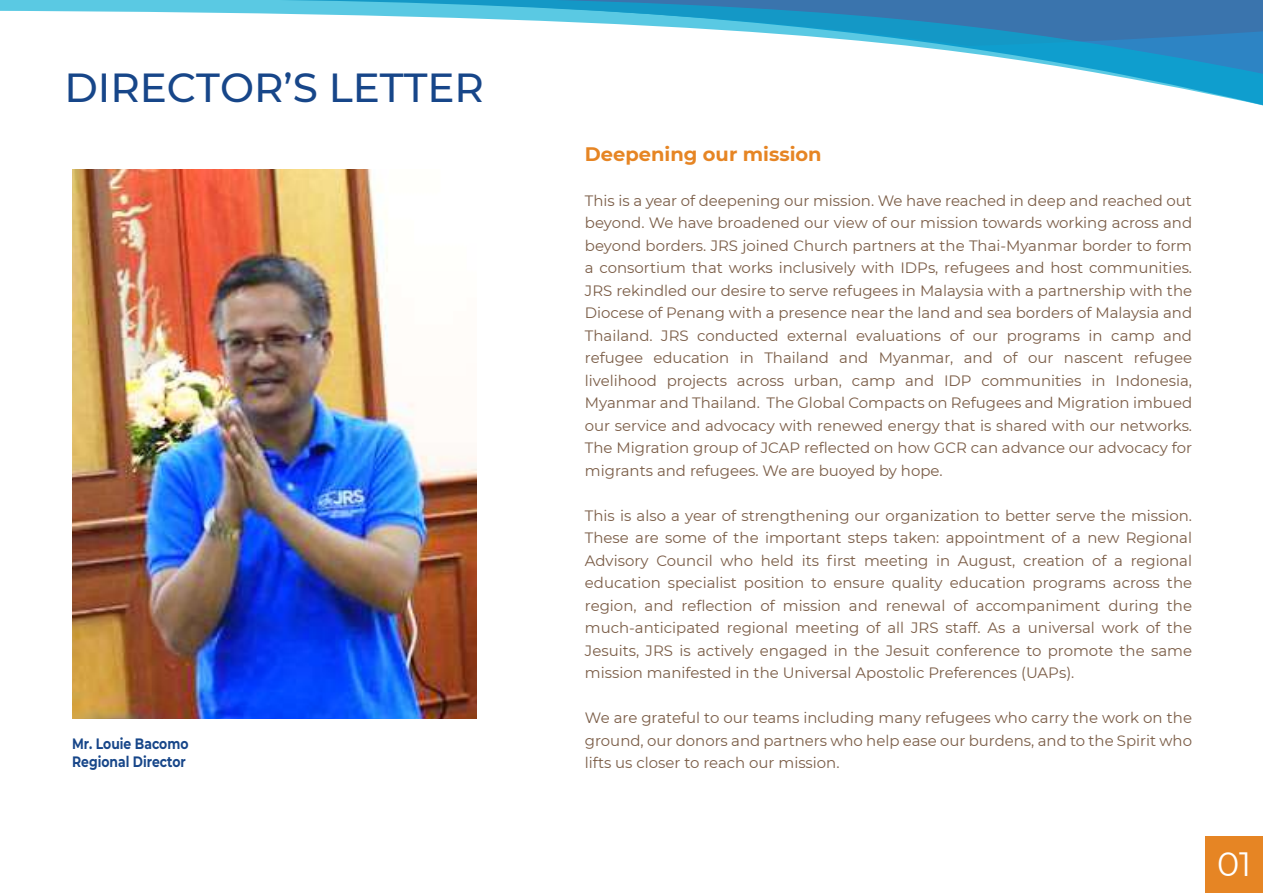
<style>
.page{position:relative;width:1263px;height:893px;background:#fff}
.page>*{position:absolute;margin:0;border:0;box-sizing:border-box;transform-origin:0 0}
.t1{font:500 40.5px "Montserrat";color:#174689}
.t2{font:35.85px "Montserrat";color:#fff}
.t3{font:700 19.5px "Montserrat";color:#e68524}
.t4{font:15px/22.5px "Montserrat";color:#7b5d47;text-align:justify}
.t5{font:700 15px/18.3px "Montserrat";color:#174689;scale:.82 1}
</style>
<div class="page">
<div style="left:1206px;top:836px;width:57px;height:57px;background:#e68524"></div>
<svg style="left:0;top:0;width:1263px;height:106px"></svg>
<img style="left:72px;top:169px;width:405px;height:550px">
<h1 class="t1" style="left:64px;top:59px;width:421px">DIRECTOR’S LETTER</h1>
<p class="t5" style="left:72px;top:734px;width:143px">Mr. Louie Bacomo<br>Regional Director</p>
<h3 class="t3" style="left:585px;top:140px;width:238px">Deepening our mission</h3>
<p class="t4" style="left:585px;top:189px;width:609px">This is a year of deepening our mission. We have reached in deep and reached out beyond. We have broadened our view of our mission towards working across and beyond borders. JRS joined Church partners at the Thai-Myanmar border to form a consortium that works inclusively with IDPs, refugees and host communities.<br>JRS rekindled our desire to serve refugees in Malaysia with a partnership with the Diocese of Penang with a presence near the land and sea borders of Malaysia and Thailand. JRS conducted external evaluations of our programs in camp and refugee education in Thailand and Myanmar, and of our nascent refugee livelihood projects across urban, camp and IDP communities in Indonesia, Myanmar and Thailand. The Global Compacts on Refugees and Migration imbued our service and advocacy with renewed energy that is shared with our networks.<br>The Migration group of JCAP reflected on how GCR can advance our advocacy for migrants and refugees. We are buoyed by hope.</p>
<p class="t4" style="left:585px;top:504px;width:609px">This is also a year of strengthening our organization to better serve the mission.<br>These are some of the important steps taken: appointment of a new Regional Advisory Council who held its first meeting in August, creation of a regional education specialist position to ensure quality education programs across the region, and reflection of mission and renewal of accompaniment during the much-anticipated regional meeting of all JRS staff. As a universal work of the Jesuits, JRS is actively engaged in the Jesuit conference to promote the same mission manifested in the Universal Apostolic Preferences (UAPs).</p>
<p class="t4" style="left:585px;top:706px;width:609px">We are grateful to our teams including many refugees who carry the work on the ground, our donors and partners who help ease our burdens, and to the Spirit who lifts us closer to reach our mission.</p>
<h2 class="t2" style="left:1208px;top:836px;width:45px">01<sub>01</sub></h2>
</div>
